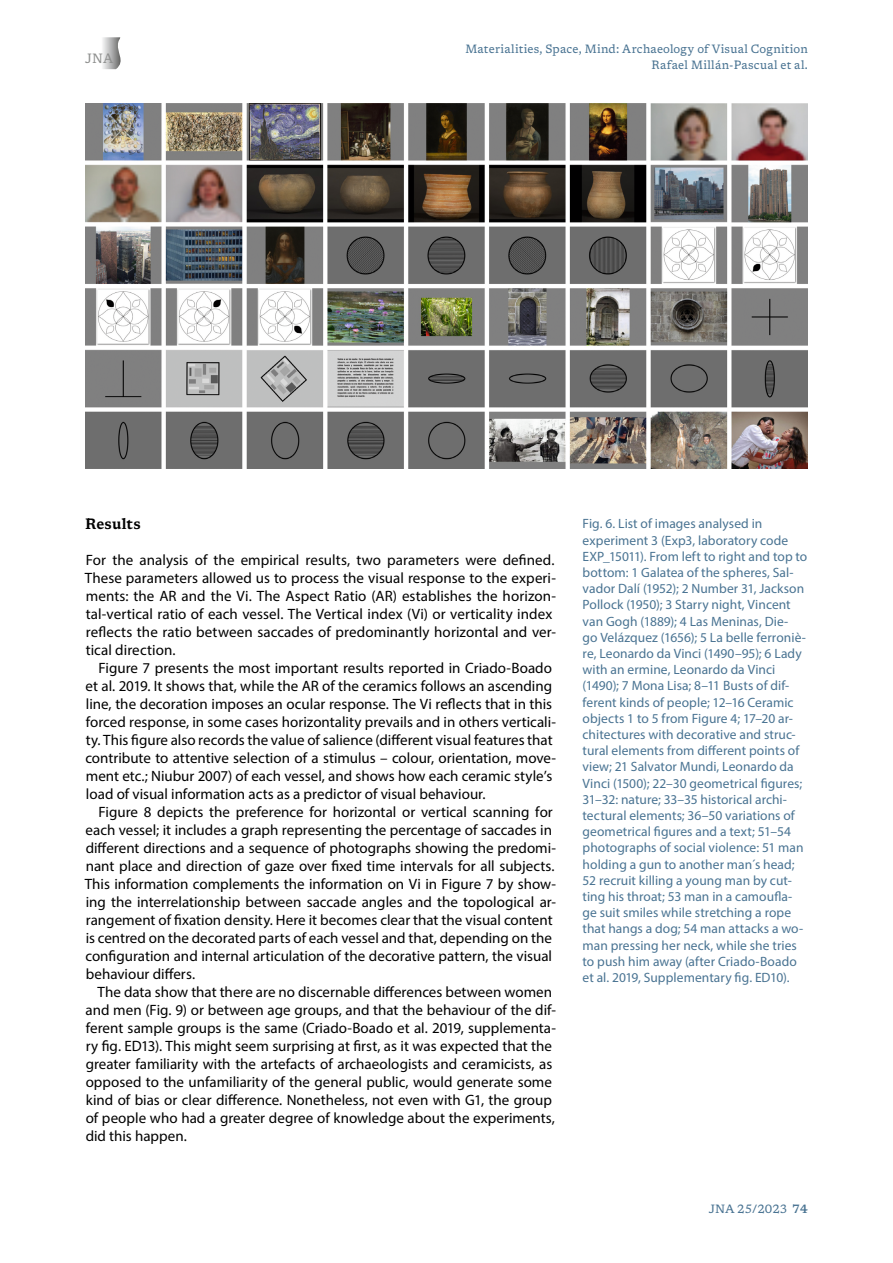
<style>
.page{position:relative;width:893px;height:1263px;background:#fff}
.page>*{position:absolute;margin:0;border:0;box-sizing:border-box;transform-origin:0 0}
.t1{font:15px/18px "Myriad Pro";color:#000}
.t2{font:600 15px "Newsreader 9 pt";letter-spacing:.005em;color:#000;scale:.94 1}
.t3{font:13.5px/16.2px "Myriad Pro";letter-spacing:.005em;color:#497392}
.t4{font:13.5px "Newsreader 9 pt";color:#8f908f;scale:.96 1}
.t5{font:12px/16.2px "Newsreader 9 pt";letter-spacing:.02em;color:#497392;text-align:right;scale:.94 1}
.t6{font:12px "Newsreader 9 pt";color:#497392}
.s1{font-weight:500}
</style>
<div class="page">
<svg style="left:103px;top:37px;width:18px;height:32px"></svg>
<img style="left:85px;top:103px;width:723px;height:366px">
<p class="t4" style="left:85px;top:49px;width:31px">JNA</p>
<p class="t5" style="left:465px;top:40px;width:366px">Materialities, Space, Mind: Archaeology of Visual Cognition<br>Rafael Millán-Pascual et al.</p>
<p class="t2" style="left:85px;top:513px;width:60px">Results</p>
<p class="t1" style="left:85px;top:550px;width:473px">For the analysis of the empirical results, two parameters were defined.<br>These parameters allowed us to process the visual response to the experi&shy;ments: the AR and the Vi. The Aspect Ratio (AR) establishes the horizon&shy;tal-vertical ratio of each vessel. The Vertical index (Vi) or verticality index reflects the ratio between saccades of predominantly horizontal and ver&shy;tical direction.</p>
<p class="t1" style="left:85px;top:658px;width:472px;text-indent:13px">Figure 7 presents the most important results reported in Criado-Boado et al. 2019. It shows that, while the AR of the ceramics follows an ascending line, the decoration imposes an ocular response. The Vi reflects that in this forced response, in some cases horizontality prevails and in others verticali&shy;ty. This figure also records the value of salience (different visual features that contribute to attentive selection of a stimulus – colour, orientation, move&shy;ment etc.; Niubur 2007) of each vessel, and shows how each ceramic style’s load of visual information acts as a predictor of visual behaviour.</p>
<p class="t1" style="left:85px;top:802px;width:473px;text-indent:14px">Figure 8 depicts the preference for horizontal or vertical scanning for each vessel; it includes a graph representing the percentage of saccades in different directions and a sequence of photographs showing the predomi&shy;nant place and direction of gaze over fixed time intervals for all subjects.<br>This information complements the information on Vi in Figure 7 by show&shy;ing the interrelationship between saccade angles and the topological ar&shy;rangement of fixation density. Here it becomes clear that the visual content is centred on the decorated parts of each vessel and that, depending on the configuration and internal articulation of the decorative pattern, the visual behaviour differs.</p>
<p class="t1" style="left:86px;top:982px;width:472px;text-indent:12px">The data show that there are no discernable differences between women and men (Fig. 9) or between age groups, and that the behaviour of the dif&shy;ferent sample groups is the same (Criado-Boado et al. 2019, supplementa&shy;ry fig. ED13). This might seem surprising at first, as it was expected that the greater familiarity with the artefacts of archaeologists and ceramicists, as opposed to the unfamiliarity of the general public, would generate some kind of bias or clear difference. Nonetheless, not even with G1, the group of people who had a greater degree of knowledge about the experiments, did this happen.</p>
<p class="t3" style="left:583px;top:515px;width:226px">Fig. 6. List of images analysed in experiment 3 (Exp3, laboratory code EXP_15011). From left to right and top to bottom: 1 Galatea of the spheres, Sal&shy;vador Dalí (1952); 2 Number 31, Jackson Pollock (1950); 3 Starry night, Vincent van Gogh (1889); 4 Las Meninas, Die-<br>go Velázquez (1656); 5 La belle ferroniè&shy;re, Leonardo da Vinci (1490–95); 6 Lady with an ermine, Leonardo da Vinci (1490); 7 Mona Lisa; 8–11 Busts of dif&shy;ferent kinds of people; 12–16 Ceramic objects 1 to 5 from Figure 4; 17–20 ar&shy;chitectures with decorative and struc&shy;tural elements from different points of view; 21 Salvator Mundi, Leonardo da Vinci (1500); 22–30 geometrical figures; 31–32: nature; 33–35 historical archi&shy;tectural elements; 36–50 variations of geometrical figures and a text; 51–54 photographs of social violence: 51 man holding a gun to another man´s head; 52 recruit killing a young man by cut&shy;ting his throat; 53 man in a camoufla&shy;ge suit smiles while stretching a rope that hangs a dog; 54 man attacks a wo&shy;man pressing her neck, while she tries to push him away (after Criado-Boado et al. 2019, Supplementary fig. ED10).</p>
<p class="t6" style="left:709px;top:1200px;width:101px">JNA 25/2023 <span class="s1">74</span></p>
</div>
